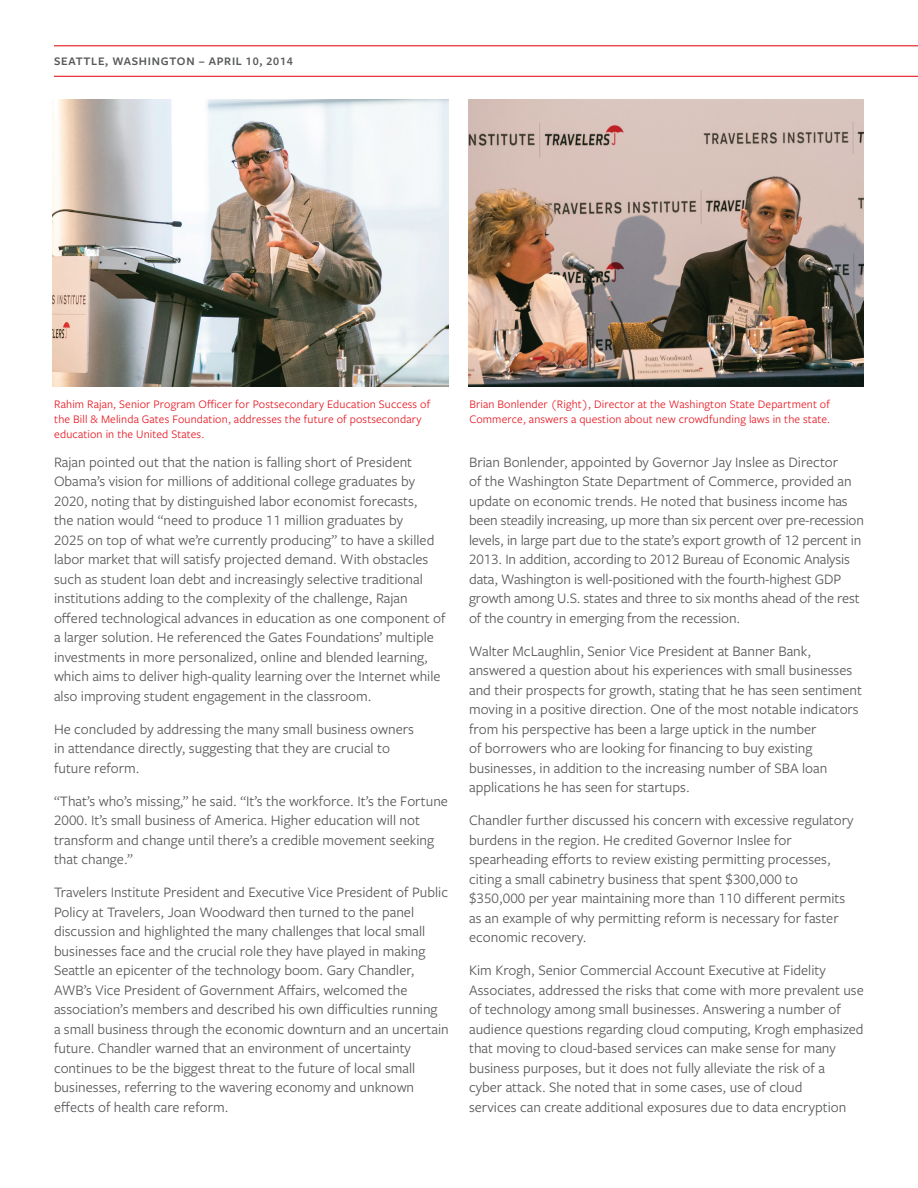
<style>
.page{position:relative;width:918px;height:1188px;background:#fff}
.page>*{position:absolute;margin:0;border:0;box-sizing:border-box;transform-origin:0 0}
.Body_copy{font:15px/19.5px "Freight Sans Pro";color:#57585a}
.Body_copy-2{font:12px/15px "Freight Sans Pro";letter-spacing:.01em;color:#e51a23}
.Sub-title_1_line{font:600 12px "Freight Sans Pro";letter-spacing:.06em;color:#57585a}
</style>
<div class="page">
<img style="left:53px;top:99px;width:396px;height:288px">
<img style="left:468px;top:99px;width:396px;height:288px">
<hr style="left:54px;top:45px;width:864px;height:1px;background:#e51a23">
<hr style="left:54px;top:76px;width:864px;height:1px;background:#e51a23">
<p class="Sub-title_1_line" style="left:54px;top:53px;width:240px">SEATTLE, WASHINGTON – APRIL 10, 2014</p>
<p class="Body_copy-2" style="left:54px;top:396px;width:377px">Rahim Rajan, Senior Program Officer for Postsecondary Education Success of the Bill &amp; Melinda Gates Foundation, addresses the future of postsecondary education in the United States.</p>
<p class="Body_copy-2" style="left:469px;top:396px;width:362px">Brian Bonlender (Right), Director at the Washington State Department of<br>Commerce, answers a question about new crowdfunding laws in the state.</p>
<p class="Body_copy" style="left:54px;top:452px;width:393px">Rajan pointed out that the nation is falling short of President Obama’s vision for millions of additional college graduates by 2020, noting that by distinguished labor economist forecasts,<br>the nation would “need to produce 11 million graduates by<br>2025 on top of what we’re currently producing” to have a skilled labor market that will satisfy projected demand. With obstacles such as student loan debt and increasingly selective traditional institutions adding to the complexity of the challenge, Rajan offered technological advances in education as one component of a larger solution. He referenced the Gates Foundations’ multiple investments in more personalized, online and blended learning, which aims to deliver high-quality learning over the Internet while also improving student engagement in the classroom.</p>
<p class="Body_copy" style="left:54px;top:719px;width:361px">He concluded by addressing the many small business owners in attendance directly, suggesting that they are crucial to future reform.</p>
<p class="Body_copy" style="left:54px;top:791px;width:396px">“That’s who’s missing,” he said. “It’s the workforce. It’s the Fortune 2000. It’s small business of America. Higher education will not transform and change until there’s a credible movement seeking that change.”</p>
<p class="Body_copy" style="left:54px;top:882px;width:396px">Travelers Institute President and Executive Vice President of Public Policy at Travelers, Joan Woodward then turned to the panel discussion and highlighted the many challenges that local small businesses face and the crucial role they have played in making Seattle an epicenter of the technology boom. Gary Chandler, AWB’s Vice President of Government Affairs, welcomed the association’s members and described his own difficulties running<br>a small business through the economic downturn and an uncertain future. Chandler warned that an environment of uncertainty continues to be the biggest threat to the future of local small businesses, referring to the wavering economy and unknown effects of health care reform.</p>
<p class="Body_copy" style="left:469px;top:452px;width:396px">Brian Bonlender, appointed by Governor Jay Inslee as Director<br>of the Washington State Department of Commerce, provided an update on economic trends. He noted that business income has been steadily increasing, up more than six percent over pre-recession levels, in large part due to the state’s export growth of 12 percent in 2013. In addition, according to 2012 Bureau of Economic Analysis data, Washington is well-positioned with the fourth-highest GDP growth among U.S. states and three to six months ahead of the rest of the country in emerging from the recession.</p>
<p class="Body_copy" style="left:469px;top:641px;width:394px">Walter McLaughlin, Senior Vice President at Banner Bank, answered a question about his experiences with small businesses and their prospects for growth, stating that he has seen sentiment moving in a positive direction. One of the most notable indicators from his perspective has been a large uptick in the number<br>of borrowers who are looking for financing to buy existing businesses, in addition to the increasing number of SBA loan applications he has seen for startups.</p>
<p class="Body_copy" style="left:469px;top:810px;width:386px">Chandler further discussed his concern with excessive regulatory burdens in the region. He credited Governor Inslee for spearheading efforts to review existing permitting processes, citing a small cabinetry business that spent $300,000 to $350,000 per year maintaining more than 110 different permits as an example of why permitting reform is necessary for faster economic recovery.</p>
<p class="Body_copy" style="left:469px;top:960px;width:396px">Kim Krogh, Senior Commercial Account Executive at Fidelity Associates, addressed the risks that come with more prevalent use of technology among small businesses. Answering a number of audience questions regarding cloud computing, Krogh emphasized that moving to cloud-based services can make sense for many business purposes, but it does not fully alleviate the risk of a<br>cyber attack. She noted that in some cases, use of cloud<br>services can create additional exposures due to data encryption</p>
</div>
